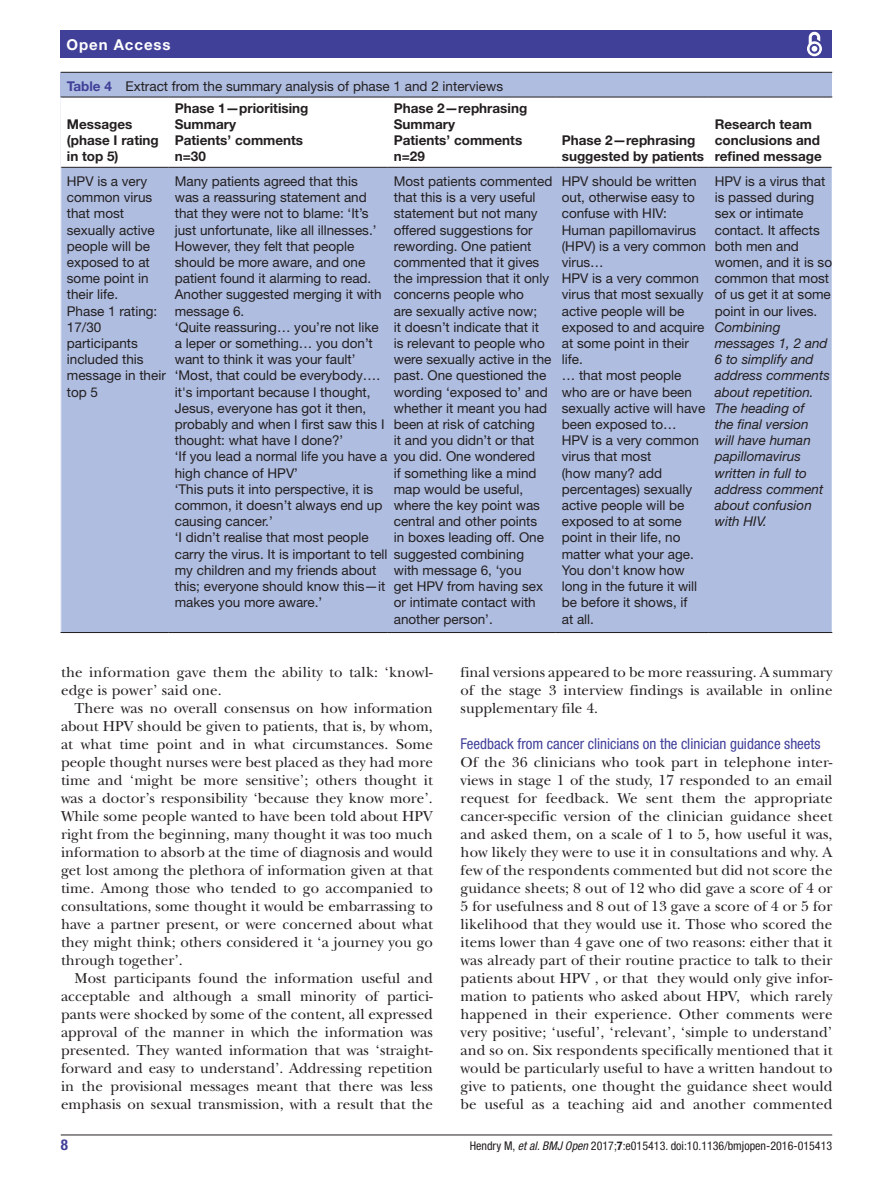
<style>
.page{position:relative;width:893px;height:1191px;background:#fff}
.page>*{position:absolute;margin:0;border:0;box-sizing:border-box;transform-origin:0 0}
.t1{font:15px/18px "New Baskerville";color:#231f20;text-align:justify}
.t2{font:condensed 15px "Helvetica Neue LT Std";color:#414099}
.t3{font:700 15px "Helvetica Neue LT Std";letter-spacing:.065em;color:#fff}
.t4{font:700 condensed 15px "Helvetica Neue LT Std";color:#414099}
.t5{font:13.5px/16.2px "Helvetica Neue LT Std";color:#231f20}
.t6{font:700 13.5px/16.2px "Helvetica Neue LT Std";color:#231f20}
.t7{font:italic 13.5px/16.2px "Helvetica Neue LT Std";color:#231f20}
.t8{font:condensed 12px "Helvetica Neue LT Std";color:#231f20}
.s1{font-weight:700;color:#414099}
.s2{font-style:italic}
.s3{font-weight:700}
</style>
<div class="page">
<hr style="left:61px;top:1134px;width:771px;height:1px;background:#231f20">
<div style="left:61px;top:31px;width:771px;height:27px;background:#414099"></div>
<svg style="left:807px;top:31px;width:15px;height:26px"></svg>
<div style="left:61px;top:73px;width:771px;height:560px;background:#afbde1"></div>
<hr style="left:61px;top:72px;width:771px;height:1px;background:#231f20">
<div style="left:61px;top:98px;width:771px;height:69px;background:#fff"></div>
<hr style="left:61px;top:97px;width:108px;height:1px;background:#231f20">
<hr style="left:61px;top:167px;width:108px;height:1px;background:#231f20">
<hr style="left:169px;top:97px;width:219px;height:1px;background:#231f20">
<hr style="left:169px;top:167px;width:219px;height:1px;background:#231f20">
<hr style="left:388px;top:97px;width:168px;height:1px;background:#231f20">
<hr style="left:388px;top:167px;width:168px;height:1px;background:#231f20">
<hr style="left:556px;top:97px;width:153px;height:1px;background:#231f20">
<hr style="left:556px;top:167px;width:153px;height:1px;background:#231f20">
<hr style="left:709px;top:97px;width:123px;height:1px;background:#231f20">
<hr style="left:709px;top:167px;width:123px;height:1px;background:#231f20">
<hr style="left:61px;top:632px;width:108px;height:1px;background:#231f20">
<hr style="left:169px;top:632px;width:219px;height:1px;background:#231f20">
<hr style="left:388px;top:632px;width:168px;height:1px;background:#231f20">
<hr style="left:556px;top:632px;width:153px;height:1px;background:#231f20">
<hr style="left:709px;top:632px;width:123px;height:1px;background:#231f20">
<p class="t3" style="left:66px;top:35px;width:106px">Open Access</p>
<p class="t5" style="left:67px;top:78px;width:438px"><span class="s1">Table 4</span> Extract from the summary analysis of phase 1 and 2 interviews</p>
<p class="t6" style="left:67px;top:116px;width:93px">Messages (phase I rating in top 5)</p>
<p class="t6" style="left:175px;top:99px;width:135px">Phase 1—prioritising<br>Summary<br>Patients’ comments n=30</p>
<p class="t6" style="left:394px;top:99px;width:135px">Phase 2—rephrasing<br>Summary<br>Patients’ comments n=29</p>
<p class="t6" style="left:562px;top:132px;width:144px">Phase 2—rephrasing suggested by patients</p>
<p class="t6" style="left:715px;top:116px;width:108px">Research team conclusions and refined message</p>
<p class="t5" style="left:67px;top:173px;width:101px">HPV is a very common virus that most sexually active people will be exposed to at some point in their life.<br>Phase 1 rating:<br>17/30 participants included this message in their top 5</p>
<p class="t5" style="left:175px;top:173px;width:214px">Many patients agreed that this<br>was a reassuring statement and that they were not to blame: ‘It’s just unfortunate, like all illnesses.’<br>However, they felt that people should be more aware, and one patient found it alarming to read.<br>Another suggested merging it with message 6.<br>‘Quite reassuring… you’re not like a leper or something… you don’t want to think it was your fault’ ‘Most, that could be everybody…. it's important because I thought,<br>Jesus, everyone has got it then, probably and when I first saw this I thought: what have I done?’<br>‘If you lead a normal life you have a high chance of HPV’<br>‘This puts it into perspective, it is common, it doesn’t always end up causing cancer.’<br>‘I didn’t realise that most people carry the virus. It is important to tell my children and my friends about this; everyone should know this—it makes you more aware.’</p>
<p class="t5" style="left:394px;top:173px;width:160px">Most patients commented that this is a very useful statement but not many offered suggestions for rewording. One patient commented that it gives the impression that it only concerns people who<br>are sexually active now;<br>it doesn’t indicate that it<br>is relevant to people who were sexually active in the past. One questioned the wording ‘exposed to’ and whether it meant you had been at risk of catching<br>it and you didn’t or that you did. One wondered<br>if something like a mind map would be useful, where the key point was central and other points<br>in boxes leading off. One suggested combining with message 6, ‘you<br>get HPV from having sex or intimate contact with another person’.</p>
<p class="t5" style="left:562px;top:173px;width:146px">HPV should be written out, otherwise easy to confuse with HIV:<br>Human papillomavirus (HPV) is a very common virus…<br>HPV is a very common virus that most sexually active people will be exposed to and acquire at some point in their life.<br>… that most people who are or have been sexually active will have been exposed to…<br>HPV is a very common virus that most<br>(how many? add percentages) sexually active people will be exposed to at some point in their life, no matter what your age.<br>You don't know how long in the future it will be before it shows, if<br>at all.</p>
<p class="t5" style="left:715px;top:173px;width:119px">HPV is a virus that is passed during sex or intimate contact. It affects both men and women, and it is so common that most of us get it at some point in our lives.</p>
<p class="t7" style="left:715px;top:319px;width:117px">Combining messages 1, 2 and<br>6 to simplify and address comments about repetition.<br>The heading of<br>the final version will have human papillomavirus written in full to address comment about confusion with HIV.</p>
<p class="t1" style="left:61px;top:663px;width:373px">the information gave them the ability to talk: ‘knowl&shy;edge is power’ said one.</p>
<p class="t1" style="left:61px;top:699px;width:373px;text-indent:14px">There was no overall consensus on how information about HPV should be given to patients, that is, by whom, at what time point and in what circumstances. Some people thought nurses were best placed as they had more time and ‘might be more sensitive’; others thought it was a doctor’s responsibility ‘because they know more’.<br>While some people wanted to have been told about HPV right from the beginning, many thought it was too much information to absorb at the time of diagnosis and would get lost among the plethora of information given at that time. Among those who tended to go accompanied to consultations, some thought it would be embarrassing to have a partner present, or were concerned about what they might think; others considered it ‘a journey you go through together’.</p>
<p class="t1" style="left:61px;top:969px;width:373px;text-indent:14px">Most participants found the information useful and acceptable and although a small minority of partici&shy;pants were shocked by some of the content, all expressed approval of the manner in which the information was presented. They wanted information that was ‘straight&shy;forward and easy to understand’. Addressing repetition in the provisional messages meant that there was less emphasis on sexual transmission, with a result that the</p>
<p class="t1" style="left:461px;top:663px;width:373px">final versions appeared to be more reassuring. A summary of the stage 3 interview findings is available in online supplementary file 4.</p>
<p class="t2" style="left:461px;top:735px;width:361px">Feedback from cancer clinicians on the clinician guidance sheets</p>
<p class="t1" style="left:461px;top:753px;width:373px">Of the 36 clinicians who took part in telephone inter&shy;views in stage 1 of the study, 17 responded to an email request for feedback. We sent them the appropriate cancer-specific version of the clinician guidance sheet and asked them, on a scale of 1 to 5, how useful it was, how likely they were to use it in consultations and why. A few of the respondents commented but did not score the guidance sheets; 8 out of 12 who did gave a score of 4 or 5 for usefulness and 8 out of 13 gave a score of 4 or 5 for likelihood that they would use it. Those who scored the items lower than 4 gave one of two reasons: either that it was already part of their routine practice to talk to their patients about HPV , or that they would only give infor&shy;mation to patients who asked about HPV, which rarely happened in their experience. Other comments were very positive; ‘useful’, ‘relevant’, ‘simple to understand’ and so on. Six respondents specifically mentioned that it would be particularly useful to have a written handout to give to patients, one thought the guidance sheet would be useful as a teaching aid and another commented</p>
<p class="t4" style="left:61px;top:1135px;width:9px">8</p>
<p class="t8" style="left:470px;top:1138px;width:364px">Hendry M, <span class="s2">et al</span>. <span class="s2">BMJ Open</span> 2017;<span class="s3">7</span>:e015413. doi:10.1136/bmjopen-2016-015413</p>
</div>
